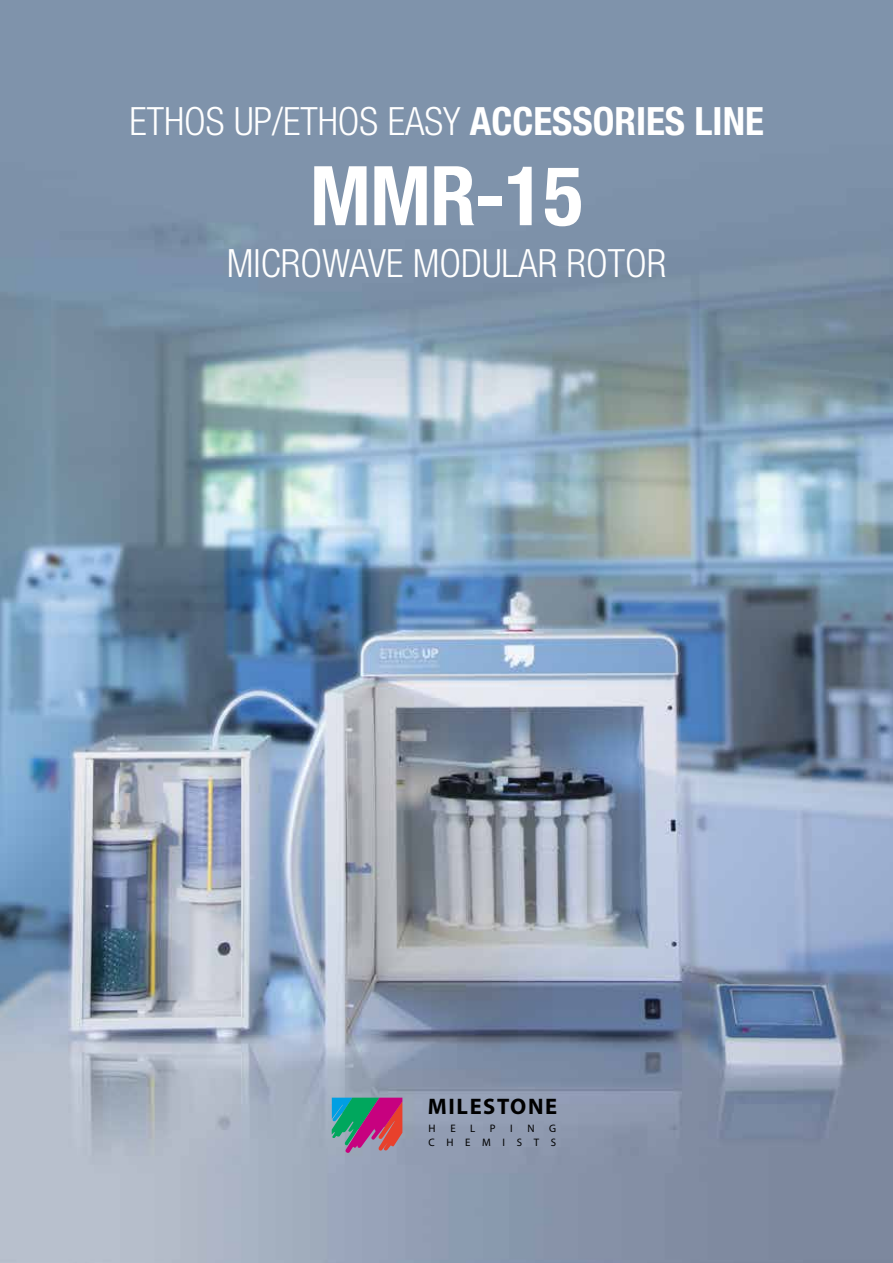
<style>
.page{position:relative;width:893px;height:1263px;background:#fff}
.page>*{position:absolute;margin:0;border:0;box-sizing:border-box;transform-origin:0 0}
.t1{font:700 condensed 82.5px "Helvetica Neue LT Std";color:#fff}
.t2{font:300 condensed 39px "Helvetica Neue LT Std";color:#fff}
.t3{font:700 22.5px "Myriad Pro";letter-spacing:.07em;color:#000}
.t4{font:10.8px/14px "Myriad Pro";letter-spacing:1.07em;color:#000;text-align:right}
.s1{font-weight:700}
</style>
<div class="page">
<img style="left:0;top:0;width:893px;height:1263px">
<svg style="left:331px;top:1098px;width:71px;height:56px;background:#816981"></svg>
<p class="t2" style="left:129px;top:98px;width:636px">ETHOS UP/ETHOS EASY <span class="s1">ACCESSORIES LINE</span></p>
<h1 class="t1" style="left:310px;top:146px;width:275px">MMR-15</h1>
<p class="t2" style="left:227px;top:240px;width:441px">MICROWAVE MODULAR ROTOR</p>
<p class="t3" style="left:428px;top:1091px;width:131px">MILESTONE</p>
<p class="t4" style="left:429px;top:1121px;width:9px">H</p>
<p class="t4" style="left:450px;top:1121px;width:7px">E</p>
<p class="t4" style="left:470px;top:1121px;width:7px">L</p>
<p class="t4" style="left:490px;top:1121px;width:7px">P</p>
<p class="t4" style="left:510px;top:1121px;width:4px">I</p>
<p class="t4" style="left:527px;top:1121px;width:9px">N</p>
<p class="t4" style="left:429px;top:1121px;width:129px">G<br>CHEMISTS</p>
</div>
